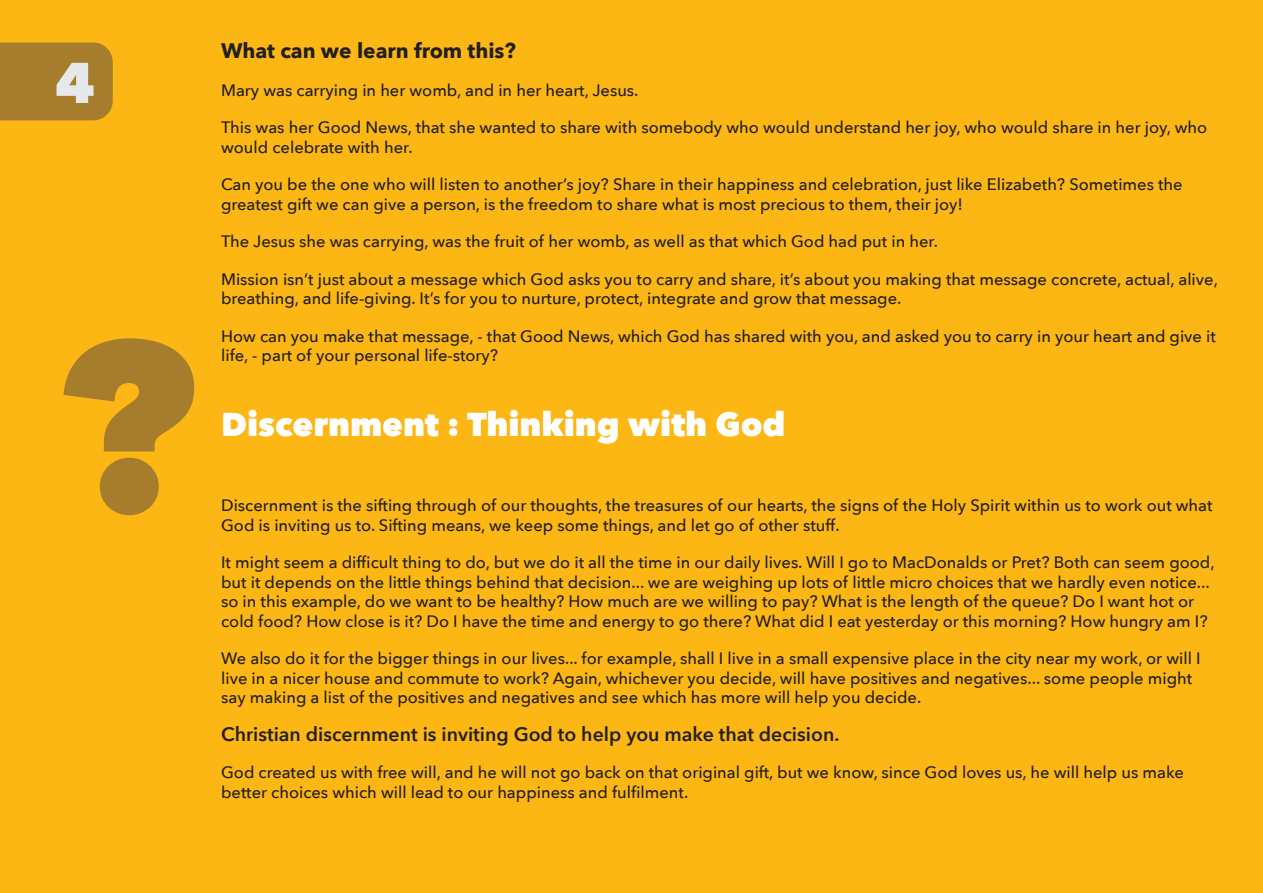
<style>
.page{position:relative;width:1263px;height:893px;background:#fcb715}
.page>*{position:absolute;margin:0;border:0;box-sizing:border-box;transform-origin:0 0}
.t1{font:800 237.9px "Avenir Next";color:#a57d2d}
.t2{font:800 56.7px "Avenir Next";color:#e7e8e9}
.t3{font:800 33px "Avenir Next";color:#fff}
.t4{font:700 21px "Avenir Next";color:#231f20}
.t5{font:600 19.5px "Avenir Next";color:#231f20}
.t6{font:500 16.5px/19.5px "Avenir Next";color:#231f20}
</style>
<div class="page">
<div style="left:0;top:43px;width:113px;height:77px;background:#a57d2d"></div>
<h2 class="t2" style="left:55px;top:46px;width:41px">4</h2>
<h1 class="t1" style="left:57px;top:273px;width:141px">?</h1>
<p class="t4" style="left:221px;top:37px;width:296px">What can we learn from this?</p>
<p class="t6" style="left:221px;top:81px;width:419px">Mary was carrying in her womb, and in her heart, Jesus.</p>
<p class="t6" style="left:221px;top:118px;width:988px">This was her Good News, that she wanted to share with somebody who would understand her joy, who would share in her joy, who would celebrate with her.</p>
<p class="t6" style="left:221px;top:175px;width:963px">Can you be the one who will listen to another’s joy? Share in their happiness and celebration, just like Elizabeth? Sometimes the greatest gift we can give a person, is the freedom to share what is most precious to them, their joy!</p>
<p class="t6" style="left:221px;top:232px;width:718px">The Jesus she was carrying, was the fruit of her womb, as well as that which God had put in her.</p>
<p class="t6" style="left:221px;top:270px;width:998px">Mission isn’t just about a message which God asks you to carry and share, it’s about you making that message concrete, actual, alive, breathing, and life-giving. It’s for you to nurture, protect, integrate and grow that message.</p>
<p class="t6" style="left:221px;top:327px;width:996px">How can you make that message, - that Good News, which God has shared with you, and asked you to carry in your heart and give it life, - part of your personal life-story?</p>
<h3 class="t3" style="left:221px;top:403px;width:566px">Discernment : Thinking with God</h3>
<p class="t6" style="left:221px;top:496px;width:993px">Discernment is the sifting through of our thoughts, the treasures of our hearts, the signs of the Holy Spirit within us to work out what<br>God is inviting us to. Sifting means, we keep some things, and let go of other stuff.</p>
<p class="t6" style="left:221px;top:553px;width:995px">It might seem a difficult thing to do, but we do it all the time in our daily lives. Will I go to MacDonalds or Pret? Both can seem good, but it depends on the little things behind that decision... we are weighing up lots of little micro choices that we hardly even notice... so in this example, do we want to be healthy? How much are we willing to pay? What is the length of the queue? Do I want hot or cold food? How close is it? Do I have the time and energy to go there? What did I eat yesterday or this morning? How hungry am I?</p>
<p class="t6" style="left:221px;top:649px;width:981px">We also do it for the bigger things in our lives... for example, shall I live in a small expensive place in the city near my work, or will I live in a nicer house and commute to work? Again, whichever you decide, will have positives and negatives... some people might say making a list of the positives and negatives and see which has more will help you decide.</p>
<p class="t5" style="left:221px;top:721px;width:620px">Christian discernment is inviting God to help you make that decision.</p>
<p class="t6" style="left:221px;top:763px;width:964px">God created us with free will, and he will not go back on that original gift, but we know, since God loves us, he will help us make better choices which will lead to our happiness and fulfilment.</p>
</div>
